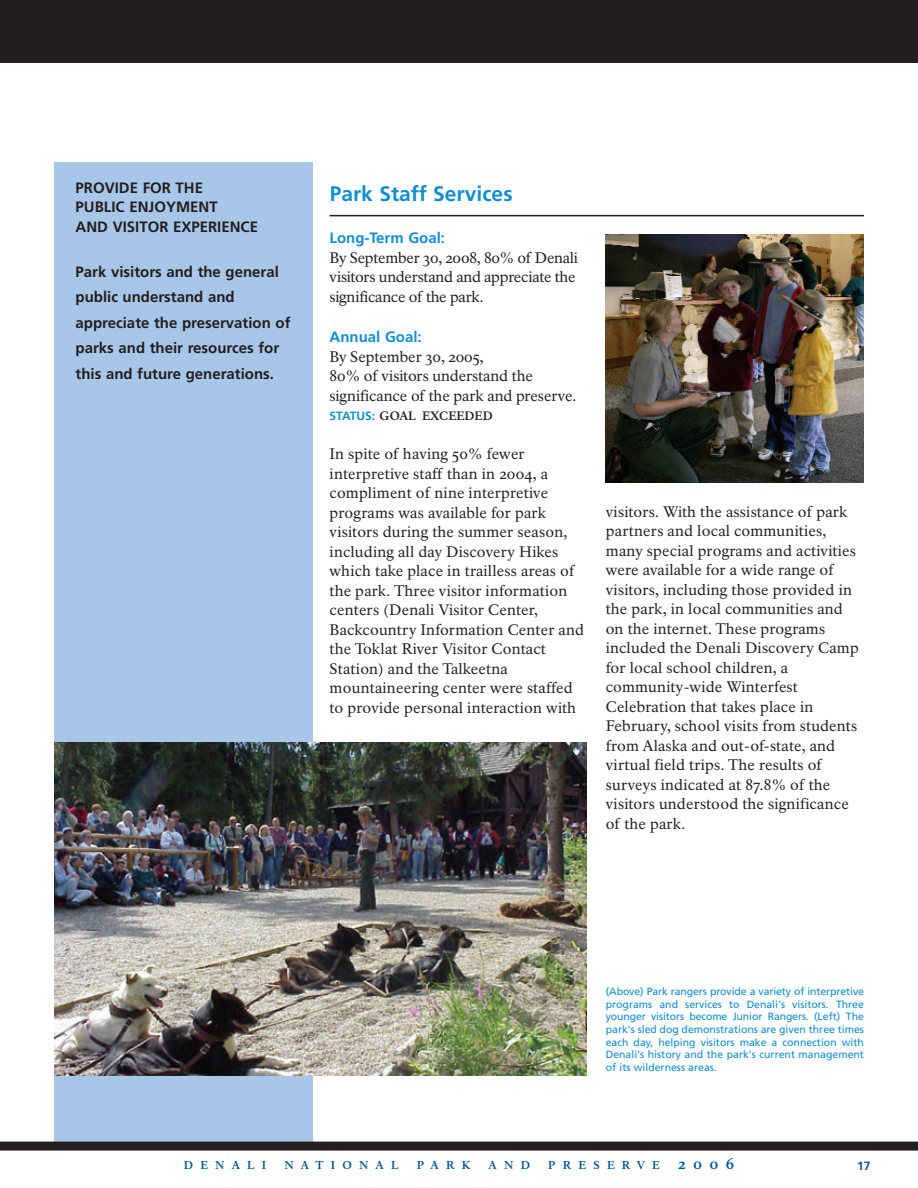
<style>
.page{position:relative;width:918px;height:1188px;background:#fff}
.page>*{position:absolute;margin:0;border:0;box-sizing:border-box;transform-origin:0 0}
.t1{font:700 21px "Frutiger";color:#128ece}
.t2{font:15px/19.5px "NPS Rawlinson";letter-spacing:.005em;color:#231f20}
.t3{font:700 15px/25.5px "Frutiger";color:#231f20}
.t4{font:700 15px "Frutiger";color:#128ece}
.t5{font:700 12px "NPS Rawlinson";color:#231f20}
.t6{font:700 12px "Frutiger";color:#005595}
.t7{font:700 11.25px "NPS Rawlinson";letter-spacing:.645em;color:#005595}
.t8{font:10.5px/12.6px "Frutiger";color:#128ece;text-align:justify}
.s1{font-family:"Frutiger";color:#128ece}
.s2{font-size:15px}
</style>
<div class="page">
<div style="left:54px;top:162px;width:258px;height:983px;background:#a8c7e8"></div>
<hr style="left:330px;top:215px;width:534px;height:1px;background:#231f20">
<div style="left:0;top:1142px;width:918px;height:9px;background:#231f20"></div>
<div style="left:0;top:0;width:918px;height:63px;background:#231f20"></div>
<img style="left:54px;top:742px;width:533px;height:334px">
<img style="left:606px;top:235px;width:258px;height:248px">
<p class="t3" style="left:76px;top:176px;width:129px">PROVIDE FOR THE</p>
<h3 class="t1" style="left:330px;top:186px;width:184px">Park Staff Services</h3>
<p class="t3" style="left:76px;top:195px;width:144px">PUBLIC ENJOYMENT</p>
<p class="t3" style="left:76px;top:215px;width:184px">AND VISITOR EXPERIENCE</p>
<p class="t3" style="left:76px;top:260px;width:216px">Park visitors and the general public understand and appreciate the preservation of parks and their resources for this and future generations.</p>
<p class="t4" style="left:330px;top:232px;width:117px">Long-Term Goal:</p>
<p class="t2" style="left:330px;top:249px;width:250px">By September 30, 2008, 80% of Denali visitors understand and appreciate the significance of the park.</p>
<p class="t4" style="left:330px;top:331px;width:94px">Annual Goal:</p>
<p class="t2" style="left:330px;top:348px;width:248px">By September 30, 2005,<br>80% of visitors understand the significance of the park and preserve.</p>
<p class="t5" style="left:330px;top:411px;width:165px"><span class="s1">STATUS:</span> GOAL EXCEEDED</p>
<p class="t2" style="left:330px;top:446px;width:256px">In spite of having 50% fewer interpretive staff than in 2004, a compliment of nine interpretive programs was available for park visitors during the summer season, including all day Discovery Hikes which take place in trailless areas of the park. Three visitor information centers (Denali Visitor Center, Backcountry Information Center and the Toklat River Visitor Contact Station) and the Talkeetna mountaineering center were staffed to provide personal interaction with</p>
<p class="t2" style="left:606px;top:503px;width:255px">visitors. With the assistance of park partners and local communities, many special programs and activities were available for a wide range of visitors, including those provided in the park, in local communities and on the internet. These programs included the Denali Discovery Camp for local school children, a community-wide Winterfest Celebration that takes place in February, school visits from students from Alaska and out-of-state, and virtual field trips. The results of surveys indicated at 87.8% of the visitors understood the significance of the park.</p>
<p class="t8" style="left:606px;top:986px;width:260px">(Above) Park rangers provide a variety of interpretive programs and services to Denali's visitors. Three younger visitors become Junior Rangers. (Left) The park's sled dog demonstrations are given three times each day, helping visitors make a connection with Denali's history and the park's current management of its wilderness areas.</p>
<p class="t7" style="left:184px;top:1161px;width:84px">DENALI</p>
<p class="t7" style="left:284px;top:1161px;width:116px">NATIONAL</p>
<p class="t7" style="left:417px;top:1161px;width:55px">PARK</p>
<p class="t7" style="left:489px;top:1161px;width:43px">AND</p>
<p class="t7" style="left:548px;top:1161px;width:187px">PRESERVE <span class="s2">2006</span></p>
<p class="t6" style="left:857px;top:1161px;width:15px">17</p>
</div>
